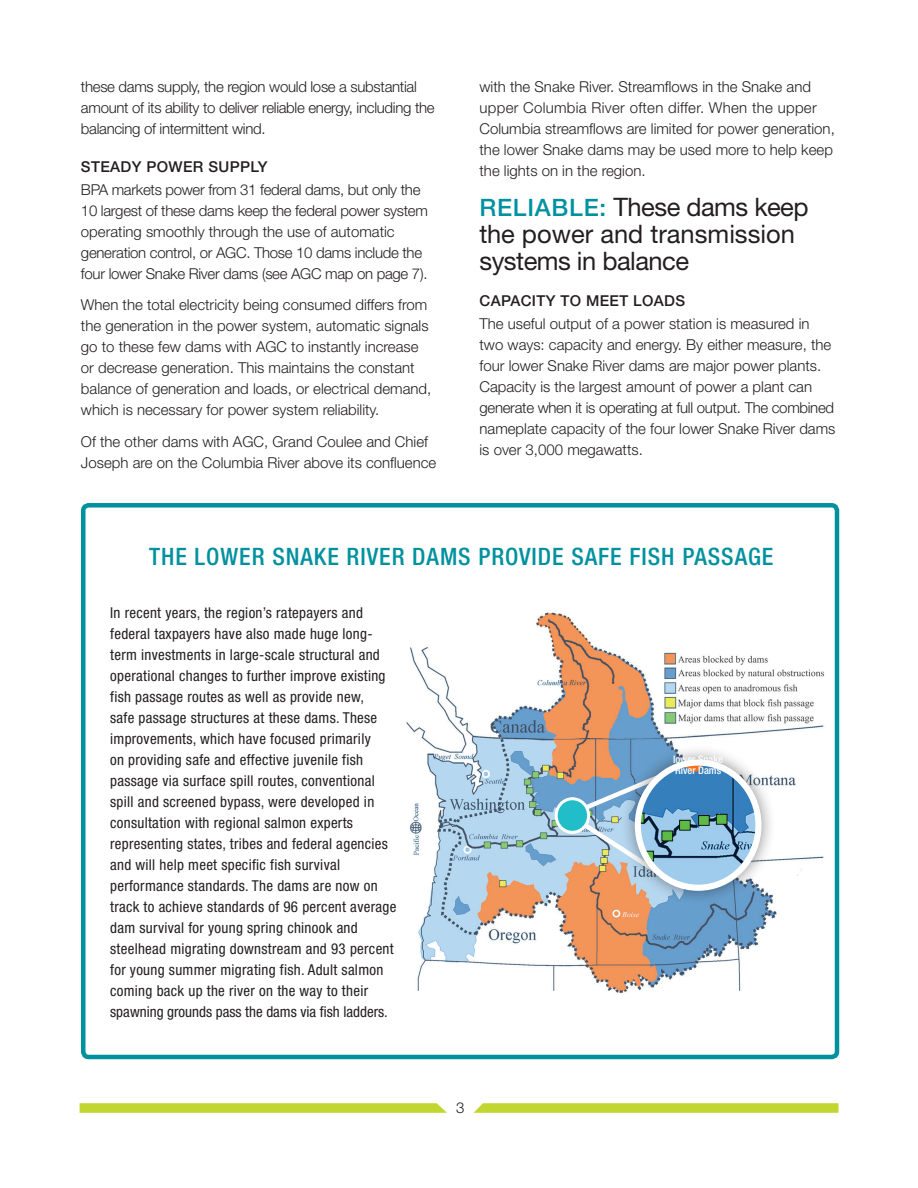
<style>
.page{position:relative;width:918px;height:1188px;background:#fff}
.page>*{position:absolute;margin:0;border:0;box-sizing:border-box;transform-origin:0 0}
.t1{font:25.5px/27px "Helvetica Neue LT Std";letter-spacing:-.02em;color:#231f20}
.t2{font:500 condensed 24px "Helvetica Neue LT Std";letter-spacing:.04em;color:#00919f}
.t3{font:300 15px/21px "Helvetica Neue LT Std";color:#231f20}
.t4{font:condensed 15px/21px "Helvetica Neue LT Std";letter-spacing:.02em;color:#231f20}
.t5{font:300 15px/21px "Helvetica Neue LT Std";letter-spacing:-.02em;color:#231f20}
.t6{font:500 15px "Helvetica Neue LT Std";letter-spacing:.025em;color:#231f20}
.t7{font:500 condensed 10.5px/10.5px "Helvetica Neue LT Std";color:#fff}
.s1{font-weight:500;font-size:24px;color:#00919f}
</style>
<div class="page">
<svg style="left:80px;top:1103px;width:367px;height:10px;background:#c4d939"></svg>
<svg style="left:474px;top:1103px;width:364px;height:10px;background:#c4d839"></svg>
<div style="left:81px;top:503px;width:758px;height:556px;border:4px solid #00919f;border-radius:5px"></div>
<img style="left:406px;top:612px;width:418px;height:381px">
<svg style="left:564px;top:772px;width:56px;height:119px;background:#b3b2b2"></svg>
<div style="left:620px;top:745px;width:157px;height:161px;background:#231f20;opacity:.5"></div>
<img style="left:638px;top:763px;width:120px;height:125px">
<div style="left:635px;top:759px;width:127px;height:132px;border:6px solid #fff;border-radius:50%"></div>
<div style="left:556px;top:799px;width:33px;height:33px;background:#21bdc9;border-radius:50%"></div>
<div style="left:555px;top:797px;width:35px;height:37px;border:3px solid #fff;border-radius:50%"></div>
<p class="t5" style="left:81px;top:76px;width:355px">these dams supply, the region would lose a substantial amount of its ability to deliver reliable energy, including the balancing of intermittent wind.</p>
<p class="t6" style="left:81px;top:157px;width:188px">STEADY POWER SUPPLY</p>
<p class="t5" style="left:81px;top:179px;width:348px">BPA markets power from 31 federal dams, but only the 10 largest of these dams keep the federal power system operating smoothly through the use of automatic generation control, or AGC. Those 10 dams include the four lower Snake River dams (see AGC map on page 7).</p>
<p class="t3" style="left:81px;top:294px;width:352px">When the total electricity being consumed differs from the generation in the power system, automatic signals go to these few dams with AGC to instantly increase or decrease generation. This maintains the constant balance of generation and loads, or electrical demand, which is necessary for power system reliability.</p>
<p class="t3" style="left:81px;top:431px;width:357px">Of the other dams with AGC, Grand Coulee and Chief<br>Joseph are on the Columbia River above its confluence</p>
<p class="t3" style="left:480px;top:76px;width:357px">with the Snake River. Streamflows in the Snake and upper Columbia River often differ. When the upper Columbia streamflows are limited for power generation, the lower Snake dams may be used more to help keep the lights on in the region.</p>
<h1 class="t1" style="left:480px;top:193px;width:331px"><span class="s1">RELIABLE:</span> These dams keep the power and transmission systems in balance</h1>
<p class="t6" style="left:480px;top:291px;width:207px">CAPACITY TO MEET LOADS</p>
<p class="t3" style="left:480px;top:313px;width:357px">The useful output of a power station is measured in two ways: capacity and energy. By either measure, the four lower Snake River dams are major power plants.<br>Capacity is the largest amount of power a plant can generate when it is operating at full output. The combined nameplate capacity of the four lower Snake River dams is over 3,000 megawatts.</p>
<h2 class="t2" style="left:149px;top:542px;width:626px">THE LOWER SNAKE RIVER DAMS PROVIDE SAFE FISH PASSAGE</h2>
<p class="t4" style="left:110px;top:602px;width:288px">In recent years, the region’s ratepayers and federal taxpayers have also made huge long&shy;term investments in large-scale structural and operational changes to further improve existing fish passage routes as well as provide new,<br>safe passage structures at these dams. These improvements, which have focused primarily<br>on providing safe and effective juvenile fish passage via surface spill routes, conventional spill and screened bypass, were developed in consultation with regional salmon experts representing states, tribes and federal agencies and will help meet specific fish survival performance standards. The dams are now on track to achieve standards of 96 percent average dam survival for young spring chinook and steelhead migrating downstream and 93 percent for young summer migrating fish. Adult salmon coming back up the river on the way to their spawning grounds pass the dams via fish ladders.</p>
<p class="t3" style="left:456px;top:1097px;width:10px">3</p>
<p class="t7" style="left:673px;top:754px;width:52px">lower Snake<br>River Dams</p>
</div>
